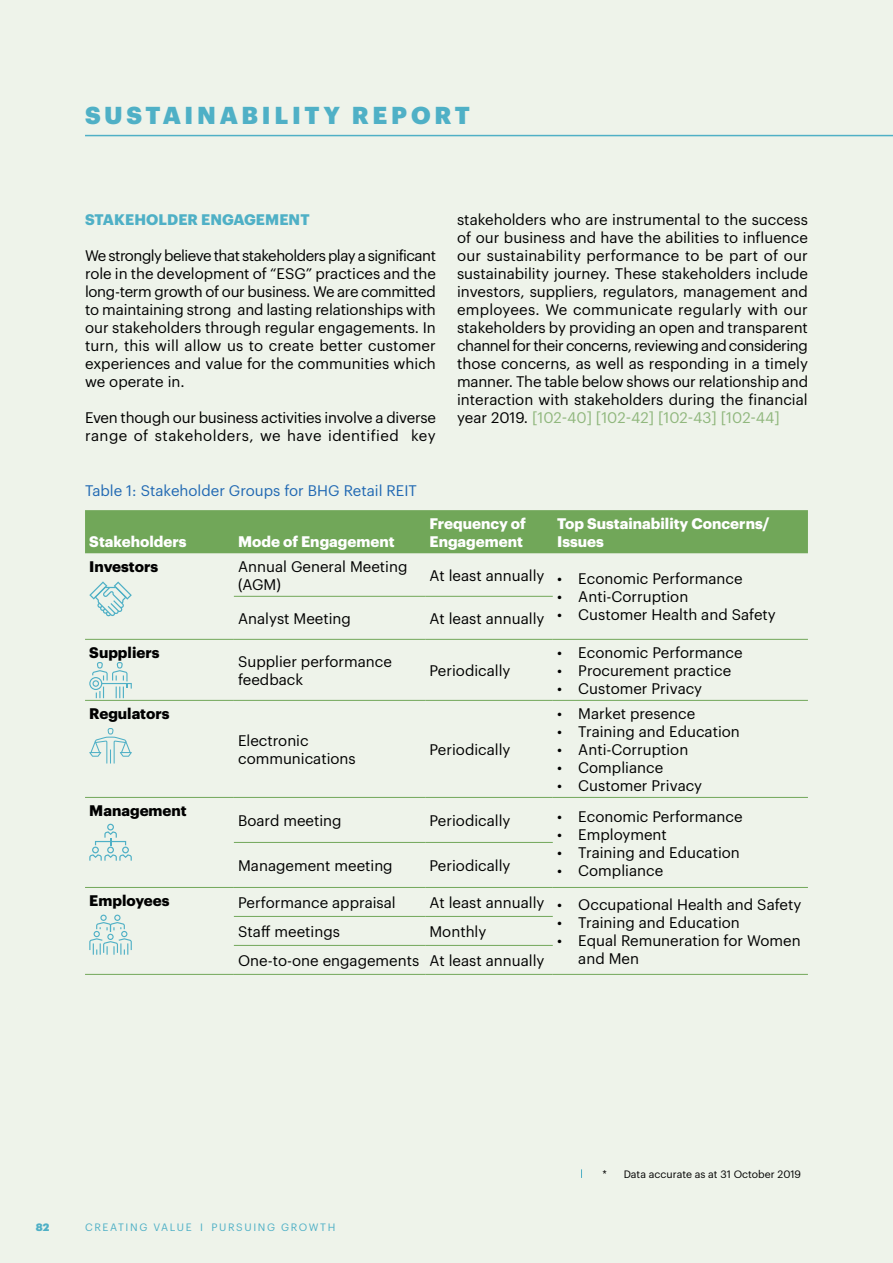
<style>
.page{position:relative;width:893px;height:1263px;background:#eef3ea}
.page>*{position:absolute;margin:0;border:0;box-sizing:border-box;transform-origin:0 0}
.t1{font:900 24px "Graphik";letter-spacing:.155em;color:#4fb0c6}
.t2{font:15px/18px "Graphik";color:#000}
.t3{font:700 15px/18px "Graphik";color:#fff}
.t4{font:700 15px "Graphik";color:#000}
.t5{font:15px "Graphik";color:#2169b3}
.t6{font:700 15px "Graphik";letter-spacing:.005em;color:#4fb0c6}
.t7{font:10.5px "Graphik";color:#000}
.t8{font:10.5px "Graphik";letter-spacing:.155em;color:#4fb0c6}
.t9{font:900 10.5px "Graphik";color:#4fb0c6}
.s1{color:#90b77d}
</style>
<div class="page">
<div style="left:85px;top:510px;width:723px;height:43px;background:#71a759"></div>
<hr style="left:234px;top:596px;width:191px;height:1px;background:#71a759">
<hr style="left:425px;top:596px;width:128px;height:1px;background:#71a759">
<hr style="left:85px;top:639px;width:149px;height:1px;background:#71a759">
<hr style="left:234px;top:639px;width:191px;height:1px;background:#71a759">
<hr style="left:425px;top:639px;width:128px;height:1px;background:#71a759">
<hr style="left:553px;top:639px;width:255px;height:1px;background:#71a759">
<hr style="left:85px;top:700px;width:149px;height:1px;background:#71a759">
<hr style="left:234px;top:700px;width:191px;height:1px;background:#71a759">
<hr style="left:425px;top:700px;width:128px;height:1px;background:#71a759">
<hr style="left:553px;top:700px;width:255px;height:1px;background:#71a759">
<hr style="left:85px;top:797px;width:149px;height:1px;background:#71a759">
<hr style="left:234px;top:797px;width:191px;height:1px;background:#71a759">
<hr style="left:425px;top:797px;width:128px;height:1px;background:#71a759">
<hr style="left:553px;top:797px;width:255px;height:1px;background:#71a759">
<hr style="left:234px;top:842px;width:191px;height:1px;background:#71a759">
<hr style="left:425px;top:842px;width:128px;height:1px;background:#71a759">
<hr style="left:85px;top:887px;width:149px;height:1px;background:#71a759">
<hr style="left:85px;top:974px;width:149px;height:1px;background:#71a759">
<hr style="left:234px;top:887px;width:191px;height:1px;background:#71a759">
<hr style="left:425px;top:887px;width:128px;height:1px;background:#71a759">
<hr style="left:553px;top:887px;width:255px;height:1px;background:#71a759">
<hr style="left:553px;top:974px;width:255px;height:1px;background:#71a759">
<hr style="left:234px;top:916px;width:191px;height:1px;background:#71a759">
<hr style="left:425px;top:916px;width:128px;height:1px;background:#71a759">
<hr style="left:234px;top:945px;width:191px;height:1px;background:#71a759">
<hr style="left:425px;top:945px;width:128px;height:1px;background:#71a759">
<hr style="left:234px;top:974px;width:191px;height:1px;background:#71a759">
<hr style="left:425px;top:974px;width:128px;height:1px;background:#71a759">
<svg style="left:89px;top:581px;width:43px;height:35px"></svg>
<svg style="left:89px;top:662px;width:43px;height:36px"></svg>
<svg style="left:89px;top:728px;width:43px;height:35px"></svg>
<svg style="left:89px;top:824px;width:43px;height:37px"></svg>
<svg style="left:89px;top:915px;width:43px;height:40px"></svg>
<hr style="left:85px;top:135px;width:808px;height:1px;background:#4fb0c6">
<h1 class="t1" style="left:85px;top:96px;width:386px">SUSTAINABILITY REPORT</h1>
<p class="t6" style="left:85px;top:208px;width:226px">STAKEHOLDER ENGAGEMENT</p>
<p class="t2" style="left:85px;top:245px;width:352px;text-align:justify">We strongly believe that stakeholders play a significant role in the development of “ESG” practices and the long-term growth of our business. We are committed to maintaining strong and lasting relationships with our stakeholders through regular engagements. In turn, this will allow us to create better customer experiences and value for the communities which we operate in.</p>
<p class="t2" style="left:85px;top:407px;width:352px">Even though our business activities involve a diverse range of stakeholders, we have identified key</p>
<p class="t2" style="left:457px;top:209px;width:352px;text-align:justify">stakeholders who are instrumental to the success of our business and have the abilities to influence our sustainability performance to be part of our sustainability journey. These stakeholders include investors, suppliers, regulators, management and employees. We communicate regularly with our stakeholders by providing an open and transparent channel for their concerns, reviewing and considering those concerns, as well as responding in a timely manner. The table below shows our relationship and interaction with stakeholders during the financial year 2019. <span class="s1">[102-40] [102-42] [102-43] [102-44]</span></p>
<p class="t5" style="left:85px;top:479px;width:333px">Table 1: Stakeholder Groups for BHG Retail REIT</p>
<p class="t3" style="left:89px;top:531px;width:99px">Stakeholders</p>
<p class="t3" style="left:238px;top:531px;width:158px">Mode of Engagement</p>
<p class="t3" style="left:429px;top:513px;width:98px">Frequency of<br>Engagement</p>
<p class="t3" style="left:557px;top:513px;width:214px">Top Sustainability Concerns/<br>Issues</p>
<p class="t4" style="left:89px;top:555px;width:70px">Investors</p>
<p class="t2" style="left:238px;top:556px;width:171px">Annual General Meeting (AGM)</p>
<p class="t2" style="left:429px;top:569px;width:315px">At least annually • Economic Performance</p>
<p class="t2" style="left:557px;top:587px;width:133px">• Anti-Corruption</p>
<p class="t2" style="left:238px;top:608px;width:114px">Analyst Meeting</p>
<p class="t2" style="left:429px;top:605px;width:348px">At least annually • Customer Health and Safety</p>
<p class="t4" style="left:89px;top:641px;width:72px">Suppliers</p>
<p class="t2" style="left:557px;top:642px;width:187px">• Economic Performance</p>
<p class="t2" style="left:557px;top:660px;width:176px">• Procurement practice</p>
<p class="t2" style="left:557px;top:678px;width:147px">• Customer Privacy</p>
<p class="t2" style="left:238px;top:651px;width:155px">Supplier performance feedback</p>
<p class="t2" style="left:429px;top:660px;width:83px">Periodically</p>
<p class="t4" style="left:89px;top:702px;width:82px">Regulators</p>
<p class="t4" style="left:89px;top:799px;width:99px">Management</p>
<p class="t2" style="left:238px;top:730px;width:119px">Electronic communications</p>
<p class="t2" style="left:429px;top:739px;width:83px">Periodically</p>
<p class="t2" style="left:557px;top:703px;width:140px">• Market presence</p>
<p class="t2" style="left:557px;top:721px;width:184px">• Training and Education</p>
<p class="t2" style="left:557px;top:739px;width:133px">• Anti-Corruption</p>
<p class="t2" style="left:557px;top:757px;width:108px">• Compliance</p>
<p class="t2" style="left:557px;top:775px;width:147px">• Customer Privacy</p>
<p class="t2" style="left:238px;top:810px;width:105px">Board meeting</p>
<p class="t2" style="left:429px;top:810px;width:83px">Periodically</p>
<p class="t2" style="left:557px;top:806px;width:187px">• Economic Performance</p>
<p class="t2" style="left:557px;top:824px;width:111px">• Employment</p>
<p class="t2" style="left:557px;top:842px;width:184px">• Training and Education</p>
<p class="t2" style="left:238px;top:855px;width:156px">Management meeting</p>
<p class="t2" style="left:557px;top:860px;width:108px">• Compliance</p>
<p class="t2" style="left:429px;top:855px;width:83px">Periodically</p>
<p class="t4" style="left:89px;top:889px;width:82px">Employees</p>
<p class="t2" style="left:238px;top:892px;width:159px">Performance appraisal</p>
<p class="t2" style="left:429px;top:894px;width:373px">At least annually • Occupational Health and Safety</p>
<p class="t2" style="left:557px;top:912px;width:184px">• Training and Education</p>
<p class="t2" style="left:578px;top:930px;width:224px;text-indent:-21px">• Equal Remuneration for Women and Men</p>
<p class="t2" style="left:238px;top:921px;width:103px">Staff meetings</p>
<p class="t2" style="left:238px;top:916px;width:308px;line-height:29px;text-indent:191px">Monthly<br>One-to-one engagements At least annually</p>
<p class="t9" style="left:36px;top:1218px;width:15px">82</p>
<p class="t8" style="left:85px;top:1219px;width:252px">CREATING VALUE I PURSUING GROWTH</p>
<p class="t7" style="left:602px;top:1166px;width:200px">* Data accurate as at 31 October 2019</p>
</div>
